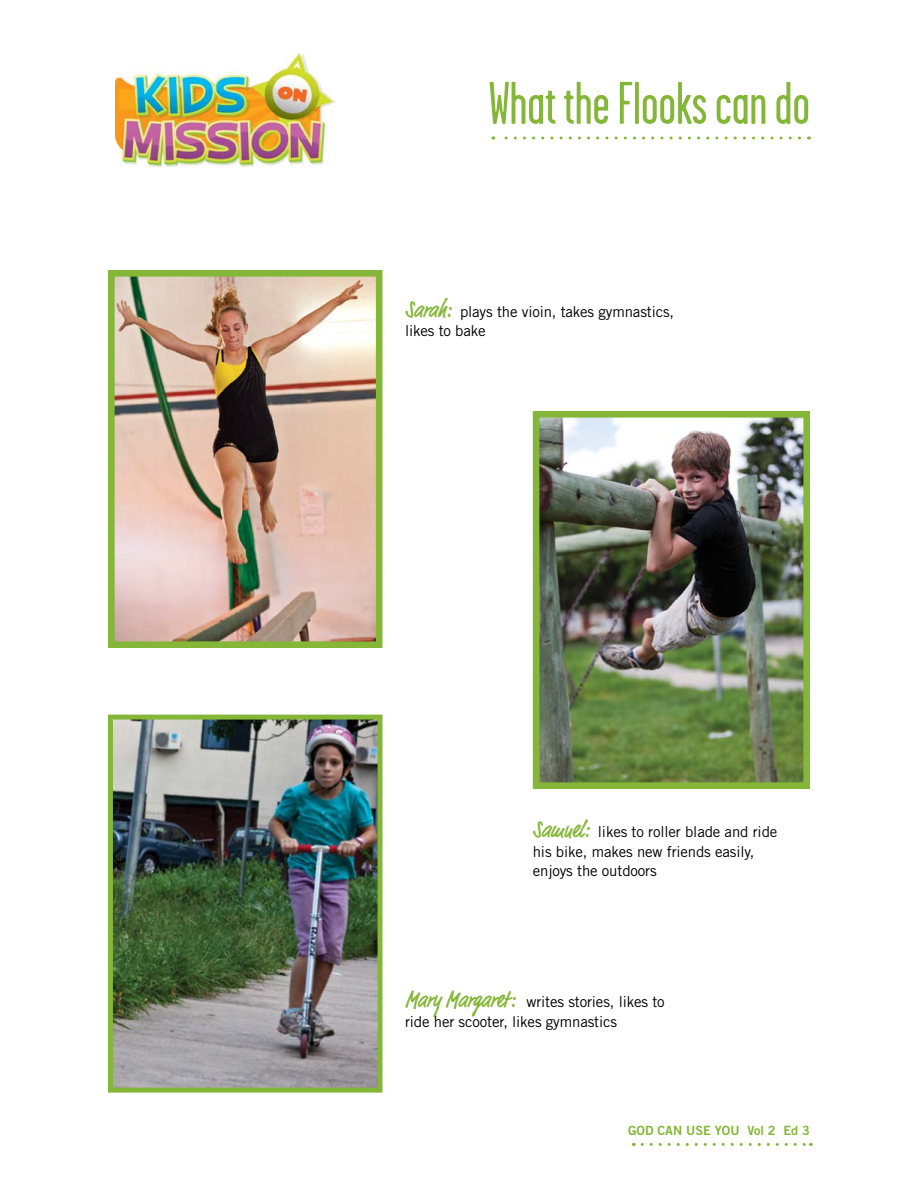
<style>
.page{position:relative;width:918px;height:1188px;background:#fff}
.page>*{position:absolute;margin:0;border:0;box-sizing:border-box;transform-origin:0 0}
.t1{font:60px "Garage Gothic";color:#84b638}
.t2{font:15px/19.5px "Trade Gothic LT Std";letter-spacing:-.01em;color:#000}
.t3{font:12.75px "Trade Gothic LT Std Bd 2";color:#84b638}
.s1{font-family:"Market";font-weight:500;font-stretch:condensed;font-size:24px;color:#84b638}
</style>
<div class="page">
<img style="left:116px;top:54px;width:220px;height:113px">
<svg style="left:493px;top:136px;width:306px;height:4px"></svg>
<img style="left:116px;top:278px;width:259px;height:362px">
<div style="left:108px;top:270px;width:275px;height:378px;border:7px solid #84b638"></div>
<img style="left:541px;top:419px;width:261px;height:362px">
<div style="left:533px;top:411px;width:277px;height:378px;border:7px solid #84b638"></div>
<img style="left:114px;top:721px;width:263px;height:366px">
<div style="left:108px;top:715px;width:275px;height:378px;border:5px solid #84b638"></div>
<svg style="left:642px;top:1143px;width:169px;height:3px"></svg>
<h1 class="t1" style="left:489px;top:72px;width:322px">What the Flooks can do</h1>
<p class="t2" style="left:405px;top:302px;width:271px"><span class="s1">Sarah:</span> plays the vioin, takes gymnastics, likes to bake</p>
<p class="t2" style="left:533px;top:822px;width:246px"><span class="s1">Samuel:</span> likes to roller blade and ride his bike, makes new friends easily, enjoys the outdoors</p>
<p class="t2" style="left:405px;top:992px;width:261px"><span class="s1">Mary Margaret:</span> writes stories, likes to ride her scooter, likes gymnastics</p>
<p class="t3" style="left:628px;top:1122px;width:183px">GOD CAN USE YOU Vol 2 Ed 3</p>
</div>
